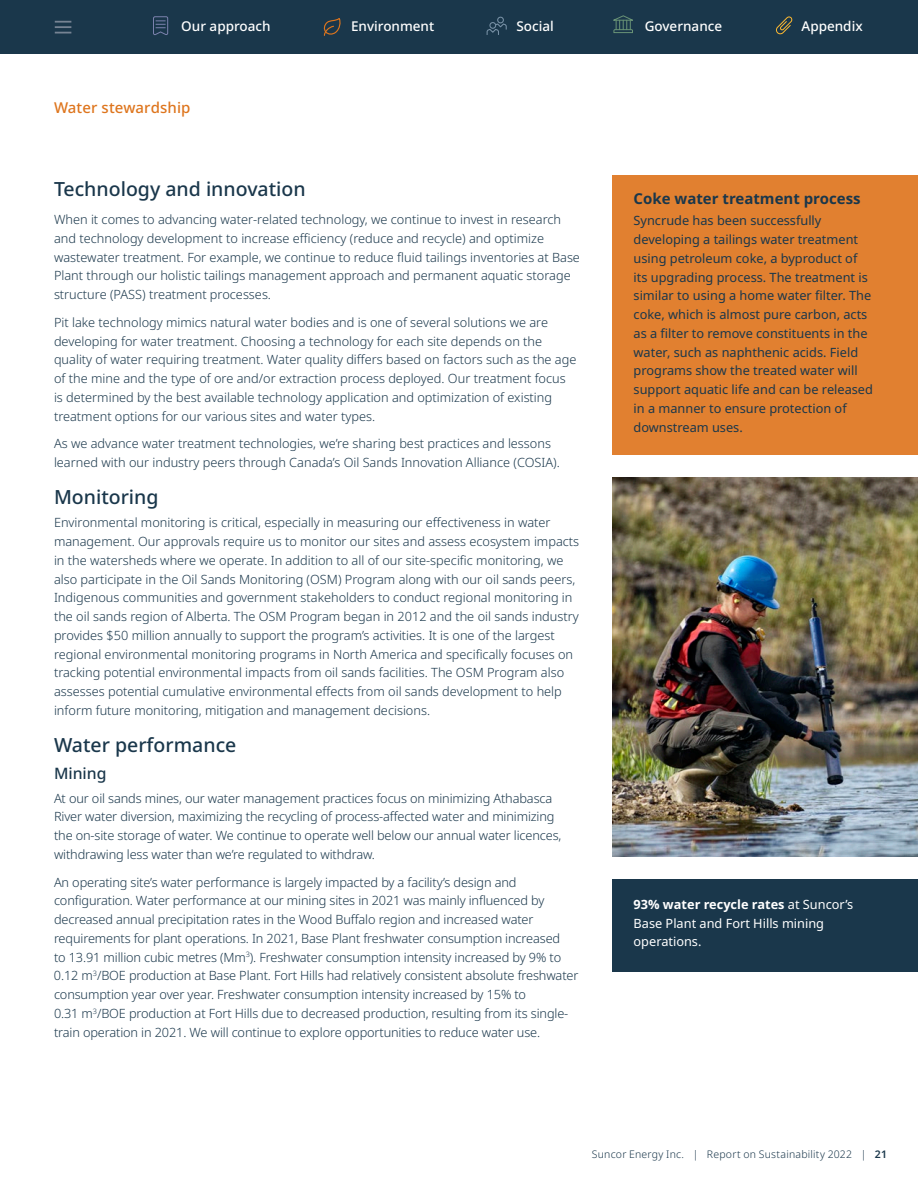
<style>
.page{position:relative;width:918px;height:1188px;background:#fff}
.page>*{position:absolute;margin:0;border:0;box-sizing:border-box;transform-origin:0 0}
.t1{font:500 19.5px "Noto Sans";color:#1a374b}
.t2{font:500 15.75px "Noto Sans";color:#1a374b}
.Callout_heading{font:700 15px "Noto Sans";color:#1a374b}
.t3{font:500 15px "Noto Sans";letter-spacing:.005em;color:#de751d}
.t4{font:500 13.5px "Noto Sans";color:#fff}
.Body_text{font:300 12.75px/18.8px "Noto Sans";color:#1a374b}
.Callout_body{font:12.75px/18.8px "Noto Sans";color:#1a374b}
.Callout_body-2{font:12.75px/18.8px "Noto Sans";color:#fff}
.t5{font:300 10.5px "Noto Sans";letter-spacing:.02em;color:#1a374b}
.s1{font-weight:700}
.s2{font-weight:600}
</style>
<div class="page">
<div style="left:612px;top:176px;width:306px;height:279px;background:#e18030"></div>
<img style="left:612px;top:478px;width:306px;height:378px">
<div style="left:612px;top:879px;width:306px;height:93px;background:#1a374b"></div>
<div style="left:0;top:0;width:918px;height:54px;background:#1a374b"></div>
<svg style="left:323px;top:18px;width:18px;height:18px"></svg>
<svg style="left:776px;top:16px;width:17px;height:19px"></svg>
<div style="left:497px;top:17px;width:7px;height:6px;border:1px solid #7891a6;border-radius:50%"></div>
<svg style="left:486px;top:21px;width:21px;height:14px"></svg>
<svg style="left:153px;top:16px;width:16px;height:19px"></svg>
<svg style="left:55px;top:21px;width:16px;height:13px"></svg>
<svg style="left:613px;top:15px;width:20px;height:18px"></svg>
<h4 class="t4" style="left:181px;top:17px;width:91px">Our approach</h4>
<h4 class="t4" style="left:351px;top:17px;width:85px">Environment</h4>
<h4 class="t4" style="left:517px;top:17px;width:39px">Social</h4>
<h4 class="t4" style="left:645px;top:17px;width:79px">Governance</h4>
<h4 class="t4" style="left:802px;top:17px;width:63px">Appendix</h4>
<p class="t3" style="left:54px;top:97px;width:138px">Water stewardship</p>
<h4 class="t1" style="left:54px;top:176px;width:253px">Technology and innovation</h4>
<p class="Body_text" style="left:54px;top:210px;width:528px">When it comes to advancing water-related technology, we continue to invest in research and technology development to increase efficiency (reduce and recycle) and optimize wastewater treatment. For example, we continue to reduce fluid tailings inventories at Base Plant through our holistic tailings management approach and permanent aquatic storage structure (PASS) treatment processes.</p>
<p class="Body_text" style="left:54px;top:313px;width:524px">Pit lake technology mimics natural water bodies and is one of several solutions we are developing for water treatment. Choosing a technology for each site depends on the quality of water requiring treatment. Water quality differs based on factors such as the age of the mine and the type of ore and/or extraction process deployed. Our treatment focus is determined by the best available technology application and optimization of existing treatment options for our various sites and water types.</p>
<p class="Body_text" style="left:54px;top:435px;width:507px">As we advance water treatment technologies, we’re sharing best practices and lessons learned with our industry peers through Canada’s Oil Sands Innovation Alliance (COSIA).</p>
<h4 class="t1" style="left:54px;top:483px;width:106px">Monitoring</h4>
<p class="Body_text" style="left:54px;top:514px;width:527px">Environmental monitoring is critical, especially in measuring our effectiveness in water management. Our approvals require us to monitor our sites and assess ecosystem impacts in the watersheds where we operate. In addition to all of our site-specific monitoring, we also participate in the Oil Sands Monitoring (OSM) Program along with our oil sands peers, Indigenous communities and government stakeholders to conduct regional monitoring in the oil sands region of Alberta. The OSM Program began in 2012 and the oil sands industry provides $50 million annually to support the program’s activities. It is one of the largest regional environmental monitoring programs in North America and specifically focuses on tracking potential environmental impacts from oil sands facilities. The OSM Program also assesses potential cumulative environmental effects from oil sands development to help inform future monitoring, mitigation and management decisions.</p>
<h4 class="t1" style="left:54px;top:731px;width:184px">Water performance</h4>
<h5 class="t2" style="left:54px;top:763px;width:54px">Mining</h5>
<p class="Body_text" style="left:54px;top:789px;width:509px">At our oil sands mines, our water management practices focus on minimizing Athabasca River water diversion, maximizing the recycling of process-affected water and minimizing the on-site storage of water. We continue to operate well below our annual water licences, withdrawing less water than we’re regulated to withdraw.</p>
<p class="Body_text" style="left:54px;top:873px;width:526px">An operating site’s water performance is largely impacted by a facility’s design and configuration. Water performance at our mining sites in 2021 was mainly influenced by decreased annual precipitation rates in the Wood Buffalo region and increased water requirements for plant operations. In 2021, Base Plant freshwater consumption increased<br>to 13.91 million cubic metres (Mm<sup>3</sup>). Freshwater consumption intensity increased by 9% to 0.12 m<sup>3</sup>/BOE production at Base Plant. Fort Hills had relatively consistent absolute freshwater consumption year over year. Freshwater consumption intensity increased by 15% to<br>0.31 m<sup>3</sup>/BOE production at Fort Hills due to decreased production, resulting from its single&shy;train operation in 2021. We will continue to explore opportunities to reduce water use.</p>
<p class="Callout_heading" style="left:634px;top:188px;width:228px">Coke water treatment process</p>
<p class="Callout_body" style="left:634px;top:212px;width:241px">Syncrude has been successfully developing a tailings water treatment using petroleum coke, a byproduct of its upgrading process. The treatment is similar to using a home water filter. The coke, which is almost pure carbon, acts as a filter to remove constituents in the water, such as naphthenic acids. Field programs show the treated water will support aquatic life and can be released in a manner to ensure protection of downstream uses.</p>
<p class="Callout_body-2" style="left:634px;top:895px;width:221px"><span class="s1">93% water recycle rates</span> at Suncor’s<br>Base Plant and Fort Hills mining operations.</p>
<p class="t5" style="left:592px;top:1146px;width:297px">Suncor Energy Inc. | Report on Sustainability 2022 | <span class="s2">21</span></p>
</div>
